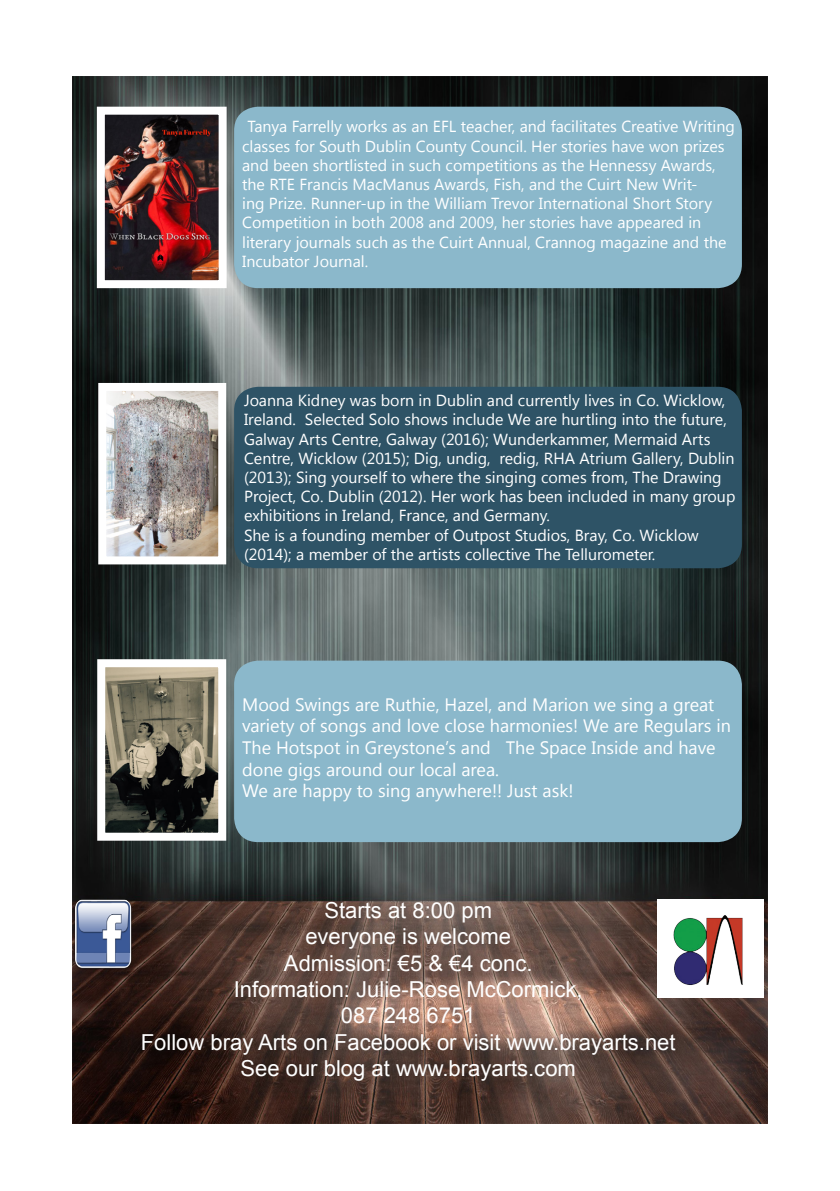
<style>
.page{position:relative;width:840px;height:1191px;background:#fff}
.page>*{position:absolute;margin:0;border:0;box-sizing:border-box;transform-origin:0 0}
.t1{font:22px/26.4px "Arial";color:#fff;text-align:center}
.t2{font:18px/21.6px "Segoe UI";color:#fff}
.t3{font:16px/19.2px "Segoe UI";color:#fff}
</style>
<div class="page">
<img style="left:72px;top:76px;width:695px;height:1047px">
<img style="left:73px;top:897px;width:60px;height:72px">
<div style="left:657px;top:899px;width:106px;height:98px;background:#fff"></div>
<img style="left:673px;top:915px;width:70px;height:70px">
<img style="left:106px;top:116px;width:111px;height:163px">
<div style="left:97px;top:107px;width:129px;height:181px;border:8px solid #fff"></div>
<div style="left:234px;top:107px;width:507px;height:181px;background:#8bb8cb;border-radius:24px"></div>
<div style="left:234px;top:387px;width:507px;height:181px;background:#2e5366;border-radius:24px"></div>
<img style="left:107px;top:392px;width:110px;height:163px">
<div style="left:98px;top:383px;width:128px;height:181px;border:8px solid #fff"></div>
<img style="left:106px;top:668px;width:111px;height:163px">
<div style="left:97px;top:659px;width:129px;height:181px;border:8px solid #fff"></div>
<div style="left:234px;top:660px;width:507px;height:182px;background:#8bb8cb;border-radius:24px"></div>
<p class="t3" style="left:242px;top:116px;width:494px;text-indent:5px">Tanya Farrelly works as an EFL teacher, and facilitates Creative Writing classes for South Dublin County Council. Her stories have won prizes and been shortlisted in such competitions as the Hennessy Awards, the RTE Francis MacManus Awards, Fish, and the Cuirt New Writ-<br>ing Prize. Runner-up in the William Trevor International Short Story Competition in both 2008 and 2009, her stories have appeared in literary journals such as the Cuirt Annual, Crannog magazine and the Incubator Journal.</p>
<p class="t3" style="left:244px;top:390px;width:492px">Joanna Kidney was born in Dublin and currently lives in Co. Wicklow, Ireland. Selected Solo shows include We are hurtling into the future, Galway Arts Centre, Galway (2016); Wunderkammer, Mermaid Arts Centre, Wicklow (2015); Dig, undig, redig, RHA Atrium Gallery, Dublin (2013); Sing yourself to where the singing comes from, The Drawing Project, Co. Dublin (2012). Her work has been included in many group exhibitions in Ireland, France, and Germany.<br>She is a founding member of Outpost Studios, Bray, Co. Wicklow (2014); a member of the artists collective The Tellurometer.</p>
<p class="t2" style="left:242px;top:692px;width:490px">Mood Swings are Ruthie, Hazel, and Marion we sing a great variety of songs and love close harmonies! We are Regulars in The Hotspot in Greystone’s and The Space Inside and have done gigs around our local area.<br>We are happy to sing anywhere!! Just ask!</p>
<h1 class="t1" style="left:141px;top:897px;width:536px">Starts at 8:00 pm<br>everyone is welcome<br>Admission: €5 &amp; €4 conc.<br>Information: Julie-Rose McCormick,<br>087 248 6751<br>Follow bray Arts on Facebook or visit www.brayarts.net<br>See our blog at www.brayarts.com</h1>
</div>
